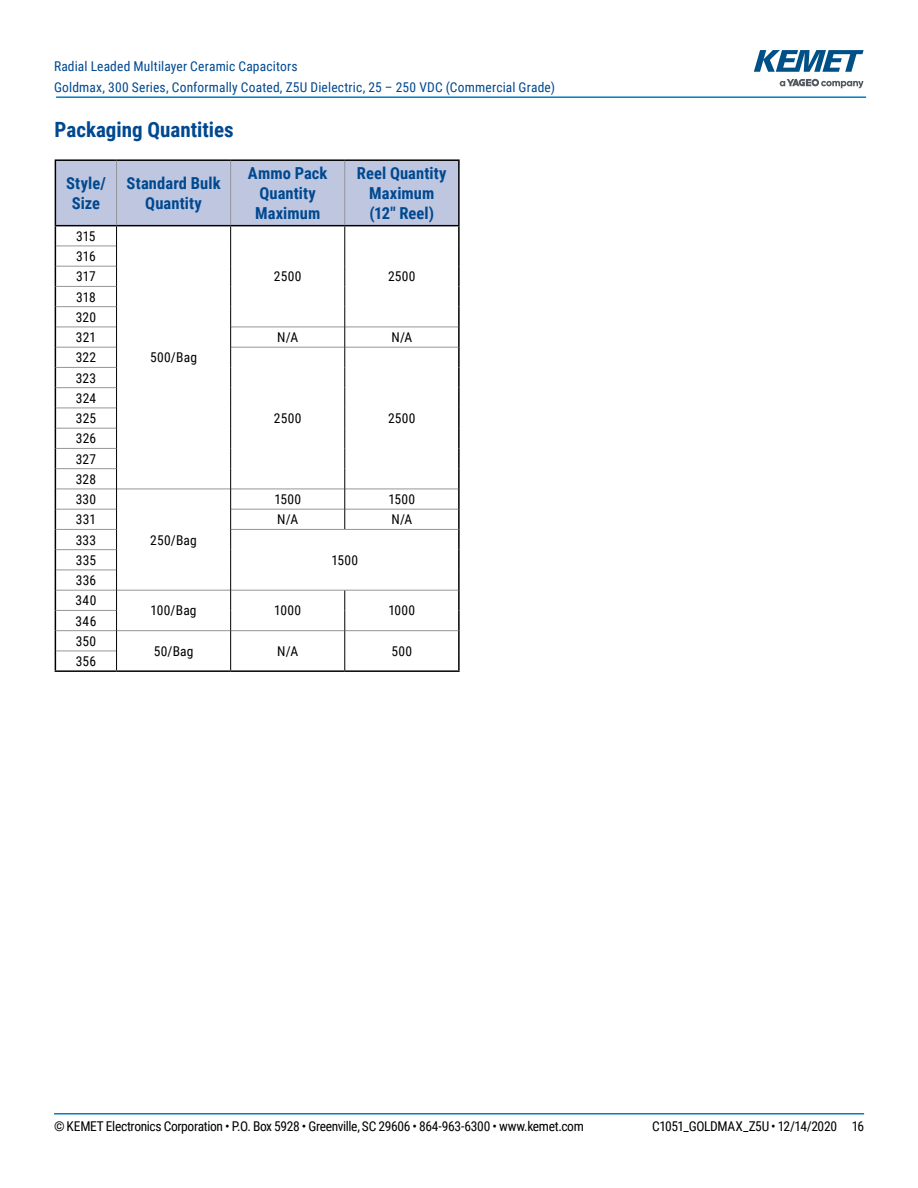
<style>
.page{position:relative;width:918px;height:1188px;background:#fff}
.page>*{position:absolute;margin:0;border:0;box-sizing:border-box;transform-origin:0 0}
.t1{font:700 21px "Roboto Condensed";color:#004990}
.t2{font:700 16.5px/19.8px "Roboto Condensed";letter-spacing:.005em;color:#004990;text-align:center}
.t3{font:13.5px/20.2px "Roboto Condensed";letter-spacing:-.005em;color:#000}
.t4{font:13.5px/21px "Roboto Condensed";letter-spacing:.015em;color:#004990}
.t5{font:13.5px "Roboto Condensed";letter-spacing:-.025em;color:#000}
.t6{font:13.5px "Roboto Condensed";letter-spacing:-.03em;color:#000}
</style>
<div class="page">
<hr style="left:54px;top:1113px;width:810px;height:2px;background:#007dc3">
<hr style="left:56px;top:96px;width:810px;height:2px;background:#007dc3">
<svg style="left:780px;top:79px;width:84px;height:9px"></svg>
<svg style="left:754px;top:50px;width:110px;height:22px"></svg>
<hr style="left:55px;top:159px;width:62px;height:2px;background:#000">
<hr style="left:117px;top:159px;width:114px;height:2px;background:#000">
<hr style="left:231px;top:159px;width:114px;height:2px;background:#000">
<hr style="left:345px;top:159px;width:115px;height:2px;background:#000">
<hr style="left:55px;top:670px;width:62px;height:2px;background:#000">
<hr style="left:117px;top:670px;width:114px;height:2px;background:#000">
<hr style="left:231px;top:670px;width:114px;height:2px;background:#000">
<hr style="left:345px;top:670px;width:115px;height:2px;background:#000">
<svg style="left:55px;top:160px;width:405px;height:510px"></svg>
<p class="t4" style="left:54px;top:55px;width:502px">Radial Leaded Multilayer Ceramic Capacitors<br>Goldmax, 300 Series, Conformally Coated, Z5U Dielectric, 25 – 250 VDC (Commercial Grade)</p>
<h1 class="t1" style="left:55px;top:115px;width:181px">Packaging Quantities</h1>
<p class="t2" style="left:66px;top:173px;width:41px">Style/<br>Size</p>
<p class="t2" style="left:127px;top:173px;width:96px">Standard Bulk<br>Quantity</p>
<p class="t2" style="left:248px;top:163px;width:81px">Ammo Pack<br>Quantity<br>Maximum</p>
<p class="t2" style="left:357px;top:163px;width:91px">Reel Quantity<br>Maximum (12" Reel)</p>
<p class="t3" style="left:76px;top:225px;width:21px">315</p>
<p class="t3" style="left:76px;top:246px;width:22px;text-align:justify">316<br>317<br>318<br>320<br>321</p>
<p class="t3" style="left:76px;top:347px;width:22px">322</p>
<p class="t3" style="left:76px;top:367px;width:22px;text-align:justify">323<br>324<br>325<br>326<br>327<br>328<br>330</p>
<p class="t3" style="left:150px;top:347px;width:48px">500/Bag</p>
<p class="t3" style="left:274px;top:266px;width:29px">2500</p>
<p class="t3" style="left:388px;top:266px;width:29px">2500</p>
<p class="t3" style="left:277px;top:327px;width:22px">N/A</p>
<p class="t3" style="left:391px;top:327px;width:22px">N/A</p>
<p class="t3" style="left:274px;top:408px;width:29px">2500</p>
<p class="t3" style="left:388px;top:408px;width:29px">2500</p>
<p class="t3" style="left:274px;top:489px;width:28px">1500</p>
<p class="t3" style="left:388px;top:489px;width:28px">1500</p>
<p class="t3" style="left:76px;top:509px;width:22px">331</p>
<p class="t3" style="left:277px;top:509px;width:22px">N/A</p>
<p class="t3" style="left:391px;top:509px;width:22px">N/A</p>
<p class="t3" style="left:76px;top:529px;width:22px">333<br>335</p>
<p class="t3" style="left:150px;top:529px;width:48px">250/Bag</p>
<p class="t3" style="left:331px;top:549px;width:28px">1500</p>
<p class="t3" style="left:76px;top:570px;width:22px">336<br>340</p>
<p class="t3" style="left:76px;top:610px;width:22px">346<br>350</p>
<p class="t3" style="left:76px;top:651px;width:22px">356</p>
<p class="t3" style="left:151px;top:600px;width:48px">100/Bag</p>
<p class="t3" style="left:274px;top:600px;width:28px">1000</p>
<p class="t3" style="left:388px;top:600px;width:28px">1000</p>
<p class="t3" style="left:154px;top:641px;width:41px">50/Bag</p>
<p class="t3" style="left:277px;top:641px;width:22px">N/A</p>
<p class="t3" style="left:391px;top:641px;width:22px">500</p>
<p class="t5" style="left:54px;top:1116px;width:531px">© KEMET Electronics Corporation • P.O. Box 5928 • Greenville, SC 29606 • 864-963-6300 • www.kemet.com</p>
<p class="t6" style="left:652px;top:1116px;width:213px">C1051_GOLDMAX_Z5U • 12/14/2020 16</p>
</div>
